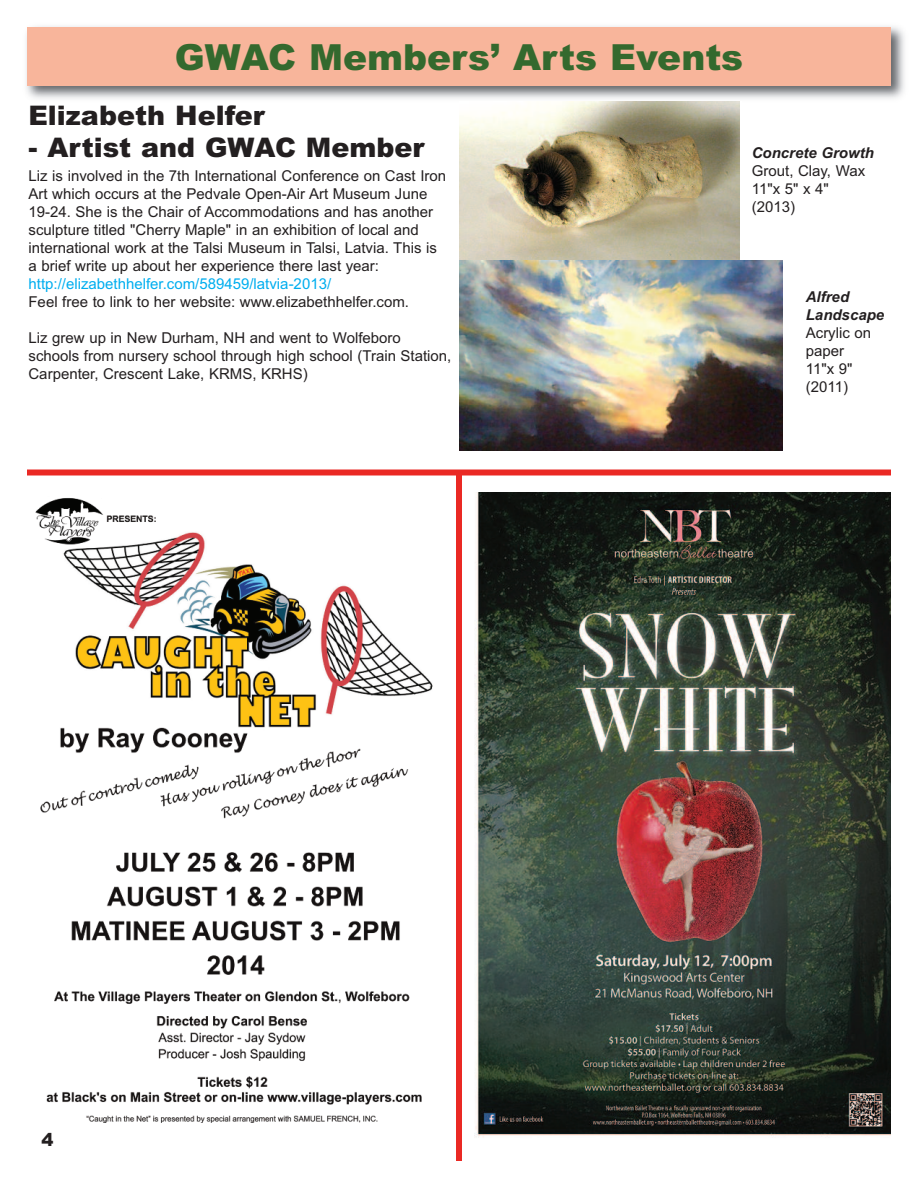
<style>
.page{position:relative;width:918px;height:1188px;background:#fff}
.page>*{position:absolute;margin:0;border:0;box-sizing:border-box;transform-origin:0 0}
.t1{font:900 36px "Arial";color:#34692e}
.t2{font:900 27px "Arial";color:#231f20}
.t3{font:900 18px "Arial";color:#231f20}
.t4{font:15px/18px "Arial";color:#231f20}
.t5{font:15px "Arial";color:#00aeef}
.t6{font:italic 700 15px/18px "Arial";color:#231f20}
</style>
<div class="page">
<img style="left:26px;top:26px;width:879px;height:73px">
<div style="left:27px;top:27px;width:864px;height:58px;background:#f8b59b"></div>
<img style="left:35px;top:498px;width:398px;height:624px">
<img style="left:475px;top:493px;width:416px;height:645px">
<img style="left:459px;top:101px;width:281px;height:159px">
<img style="left:459px;top:260px;width:324px;height:191px">
<div style="left:27px;top:470px;width:864px;height:6px;background:#ea2924"></div>
<div style="left:456px;top:472px;width:6px;height:689px;background:#ea2924"></div>
<h1 class="t1" style="left:175px;top:36px;width:570px">GWAC Members’ Arts Events</h1>
<h2 class="t2" style="left:28px;top:100px;width:238px">Elizabeth Helfer</h2>
<h2 class="t2" style="left:28px;top:132px;width:397px">- Artist and GWAC Member</h2>
<p class="t4" style="left:28px;top:167px;width:419px">Liz is involved in the 7th International Conference on Cast Iron Art which occurs at the Pedvale Open-Air Art Museum June 19-24. She is the Chair of Accommodations and has another sculpture titled "Cherry Maple" in an exhibition of local and international work at the Talsi Museum in Talsi, Latvia. This is a brief write up about her experience there last year:</p>
<p class="t5" style="left:29px;top:275px;width:304px">http://elizabethhelfer.com/589459/latvia-2013/</p>
<p class="t4" style="left:29px;top:293px;width:382px">Feel free to link to her website: www.elizabethhelfer.com.</p>
<p class="t4" style="left:29px;top:329px;width:424px">Liz grew up in New Durham, NH and went to Wolfeboro schools from nursery school through high school (Train Station,<br>Carpenter, Crescent Lake, KRMS, KRHS)</p>
<p class="t6" style="left:752px;top:144px;width:124px">Concrete Growth</p>
<p class="t4" style="left:752px;top:162px;width:115px">Grout, Clay, Wax<br>11"x 5" x 4" (2013)</p>
<p class="t6" style="left:806px;top:288px;width:80px">Alfred<br>Landscape</p>
<p class="t4" style="left:806px;top:324px;width:67px">Acrylic on paper<br>11"x 9" (2011)</p>
<p class="t3" style="left:41px;top:1129px;width:14px">4</p>
</div>
